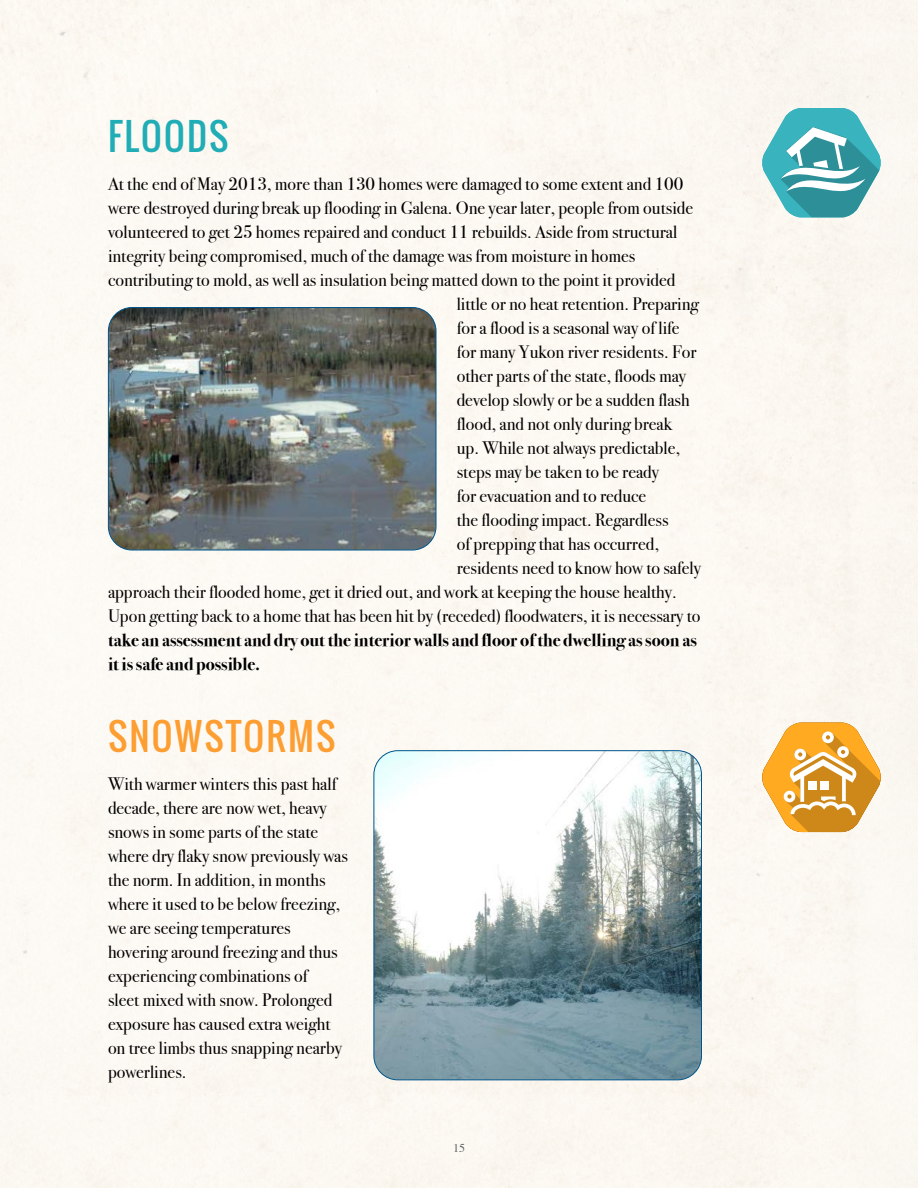
<style>
.page{position:relative;width:918px;height:1188px;background:#fcf8f2}
.page>*{position:absolute;margin:0;border:0;box-sizing:border-box;transform-origin:0 0}
.t1{font:36px "Oswald";letter-spacing:.06em;color:#fd9e32}
.t2{font:36px "Oswald";letter-spacing:.06em;color:#20adb6}
.t3{font:18px/24px "Bodoni Svty Two ITCTT";color:#000}
.t4{font:700 18px/24px "Bodoni Svty Two ITCTT";color:#000}
.t5{font:12px "Hawn Time Roman";color:#636466}
</style>
<div class="page">
<svg style="left:761px;top:723px;width:120px;height:109px"></svg>
<img style="left:108px;top:308px;width:328px;height:242px">
<div style="left:108px;top:307px;width:328px;height:244px;border:1px solid #00558b;border-radius:24px"></div>
<svg style="left:761px;top:108px;width:120px;height:109px"></svg>
<img style="left:374px;top:751px;width:328px;height:329px">
<div style="left:374px;top:750px;width:328px;height:330px;border:1px solid #00558b;border-radius:24px"></div>
<h1 class="t2" style="left:108px;top:110px;width:122px">FLOODS</h1>
<p class="t3" style="left:108px;top:170px;width:577px">At the end of May 2013, more than 130 homes were damaged to some extent and 100</p>
<p class="t3" style="left:108px;top:194px;width:587px">were destroyed during break up flooding in Galena. One year later, people from outside</p>
<p class="t3" style="left:108px;top:218px;width:571px">volunteered to get 25 homes repaired and conduct 11 rebuilds. Aside from structural</p>
<p class="t3" style="left:108px;top:242px;width:529px">integrity being compromised, much of the damage was from moisture in homes</p>
<p class="t3" style="left:108px;top:266px;width:569px">contributing to mold, as well as insulation being matted down to the point it provided</p>
<p class="t3" style="left:457px;top:290px;width:244px">little or no heat retention. Preparing</p>
<p class="t3" style="left:457px;top:314px;width:224px">for a flood is a seasonal way of life</p>
<p class="t3" style="left:457px;top:338px;width:241px">for many Yukon river residents. For</p>
<p class="t3" style="left:457px;top:362px;width:231px">other parts of the state, floods may</p>
<p class="t3" style="left:457px;top:386px;width:234px">develop slowly or be a sudden flash</p>
<p class="t3" style="left:457px;top:410px;width:217px">flood, and not only during break</p>
<p class="t3" style="left:457px;top:434px;width:225px">up. While not always predictable,</p>
<p class="t3" style="left:457px;top:458px;width:204px">steps may be taken to be ready</p>
<p class="t3" style="left:457px;top:482px;width:191px">for evacuation and to reduce</p>
<p class="t3" style="left:457px;top:506px;width:213px">the flooding impact. Regardless</p>
<p class="t3" style="left:457px;top:530px;width:204px">of prepping that has occurred,</p>
<p class="t3" style="left:457px;top:554px;width:246px">residents need to know how to safely</p>
<p class="t3" style="left:108px;top:578px;width:570px">approach their flooded home, get it dried out, and work at keeping the house healthy.</p>
<p class="t3" style="left:108px;top:602px;width:594px">Upon getting back to a home that has been hit by (receded) floodwaters, it is necessary to</p>
<p class="t4" style="left:108px;top:626px;width:590px">take an assessment and dry out the interior walls and floor of the dwelling as soon as it is safe and possible.</p>
<h1 class="t1" style="left:108px;top:710px;width:229px">SNOWSTORMS</h1>
<p class="t3" style="left:108px;top:770px;width:241px">With warmer winters this past half decade, there are now wet, heavy snows in some parts of the state where dry flaky snow previously was the norm. In addition, in months where it used to be below freezing, we are seeing temperatures hovering around freezing and thus experiencing combinations of<br>sleet mixed with snow. Prolonged exposure has caused extra weight on tree limbs thus snapping nearby powerlines.</p>
<p class="t5" style="left:453px;top:1142px;width:13px">15</p>
</div>
